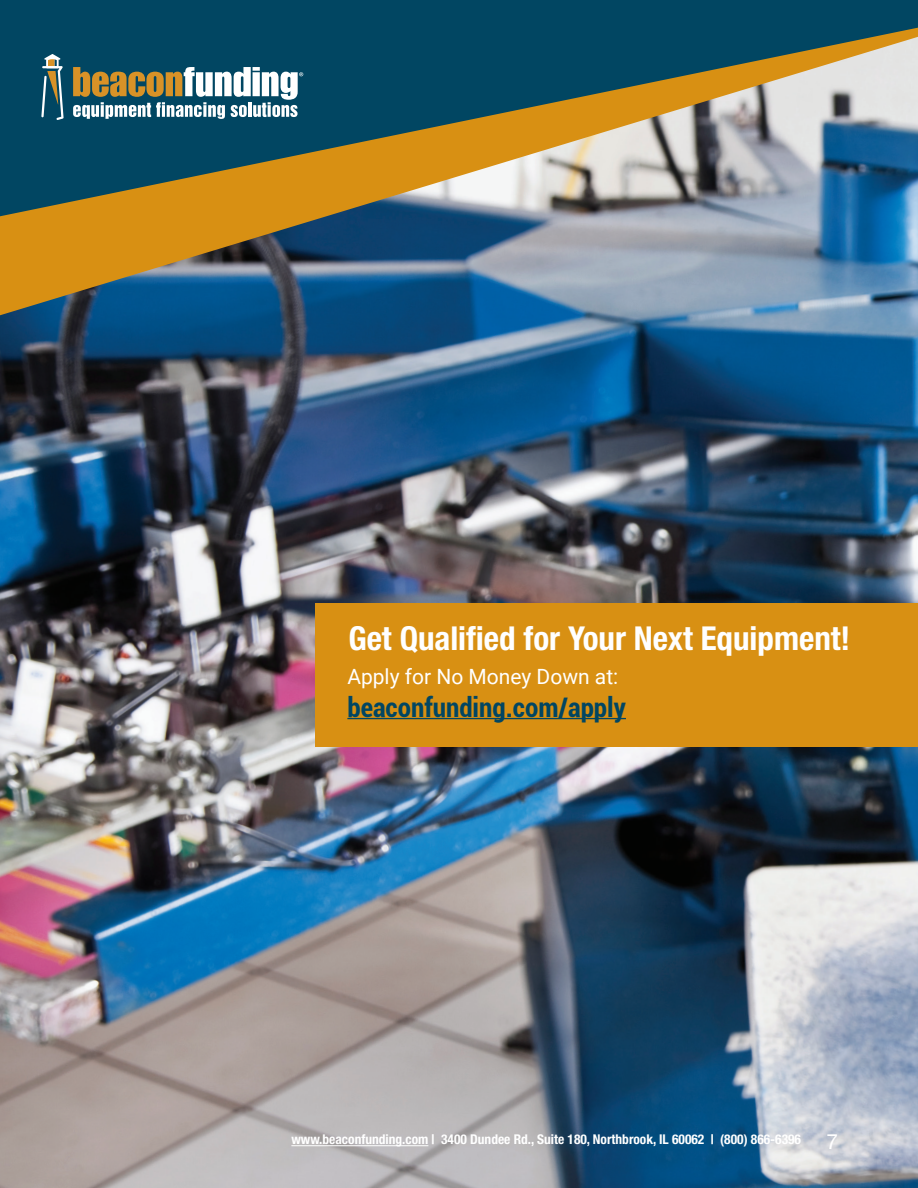
<style>
.page{position:relative;width:918px;height:1188px;background:#fff}
.page>*{position:absolute;margin:0;border:0;box-sizing:border-box;transform-origin:0 0}
.t1{font:700 condensed 33px "Helvetica Neue LT Std";color:#fff}
.t2{font:700 condensed 27px "Roboto";color:#014662}
.t3{font:21px "Roboto";color:#fff}
.t4{font:700 condensed 13.5px "Helvetica Neue LT Std";color:#fff}
.s1{font-weight:400;font-stretch:normal;font-size:21px}
</style>
<div class="page">
<img style="left:0;top:315px;width:918px;height:873px">
<div style="left:0;top:0;width:918px;height:28px;background:#014662"></div>
<svg style="left:0;top:28px;width:918px;height:287px;background:#657975"></svg>
<div style="left:315px;top:603px;width:603px;height:143px;background:#d89013"></div>
<hr style="left:347px;top:718px;width:279px;height:1px;background:#014662">
<svg style="left:41px;top:54px;width:23px;height:66px;background:#54787e"></svg>
<svg style="left:73px;top:67px;width:230px;height:52px"></svg>
<hr style="left:291px;top:1145px;width:137px;height:1px;background:#fff">
<h1 class="t1" style="left:348px;top:618px;width:504px">Get Qualified for Your Next Equipment!</h1>
<h3 class="t3" style="left:347px;top:661px;width:272px">Apply for No Money Down at:</h3>
<h2 class="t2" style="left:347px;top:688px;width:280px">beaconfunding.com/apply</h2>
<p class="t4" style="left:291px;top:1131px;width:548px">www.beaconfunding.com | 3400 Dundee Rd., Suite 180, Northbrook, IL 60062 | (800) 866-6396 <span class="s1">7</span></p>
</div>
